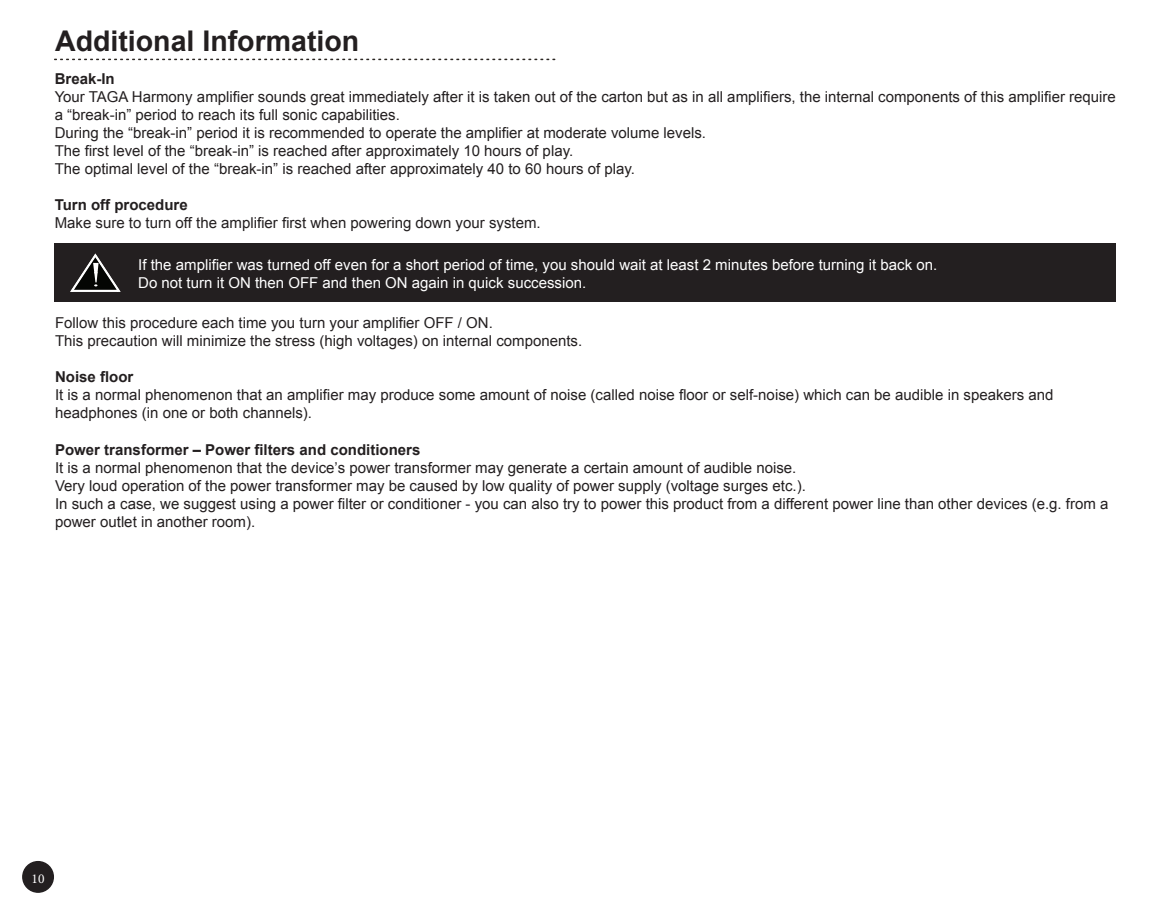
<style>
.page{position:relative;width:1170px;height:915px;background:#fff}
.page>*{position:absolute;margin:0;border:0;box-sizing:border-box;transform-origin:0 0}
.t1{font:700 28.5px "Arial";color:#231f20}
.t2{font:15px/18px "Arial";color:#231f20}
.t3{font:15px/18px "Arial";color:#fff}
.t4{font:700 15px "Arial";color:#231f20}
.t5{font:13.5px "Minion Pro";color:#fff}
</style>
<div class="page">
<svg style="left:54px;top:59px;width:501px;height:1px"></svg>
<div style="left:54px;top:243px;width:1061px;height:58px;background:#231f20"></div>
<svg style="left:70px;top:253px;width:51px;height:39px"></svg>
<div style="left:23px;top:861px;width:30px;height:30px;background:#231f20;border-radius:50%"></div>
<div style="left:22px;top:860px;width:32px;height:32px;border:2px solid #231f20;border-radius:50%"></div>
<h1 class="t1" style="left:55px;top:22px;width:306px">Additional Information</h1>
<p class="t4" style="left:55px;top:68px;width:62px">Break-In</p>
<p class="t2" style="left:55px;top:87px;width:1062px">Your TAGA Harmony amplifier sounds great immediately after it is taken out of the carton but as in all amplifiers, the internal components of this amplifier require a “break-in” period to reach its full sonic capabilities.<br>During the “break-in” period it is recommended to operate the amplifier at moderate volume levels.<br>The first level of the “break-in” is reached after approximately 10 hours of play.<br>The optimal level of the “break-in” is reached after approximately 40 to 60 hours of play.</p>
<p class="t4" style="left:55px;top:194px;width:135px">Turn off procedure</p>
<p class="t2" style="left:55px;top:213px;width:487px">Make sure to turn off the amplifier first when powering down your system.</p>
<p class="t3" style="left:138px;top:256px;width:800px">If the amplifier was turned off even for a short period of time, you should wait at least 2 minutes before turning it back on.<br>Do not turn it ON then OFF and then ON again in quick succession.</p>
<p class="t2" style="left:55px;top:314px;width:528px">Follow this procedure each time you turn your amplifier OFF / ON.<br>This precaution will minimize the stress (high voltages) on internal components.</p>
<p class="t4" style="left:55px;top:367px;width:80px">Noise floor</p>
<p class="t2" style="left:55px;top:386px;width:999px">It is a normal phenomenon that an amplifier may produce some amount of noise (called noise floor or self-noise) which can be audible in speakers and headphones (in one or both channels).</p>
<p class="t4" style="left:55px;top:439px;width:367px">Power transformer – Power filters and conditioners</p>
<p class="t2" style="left:55px;top:458px;width:1054px">It is a normal phenomenon that the device’s power transformer may generate a certain amount of audible noise.<br>Very loud operation of the power transformer may be caused by low quality of power supply (voltage surges etc.).<br>In such a case, we suggest using a power filter or conditioner - you can also try to power this product from a different power line than other devices (e.g. from a power outlet in another room).</p>
<p class="t5" style="left:32px;top:869px;width:14px">10</p>
</div>
